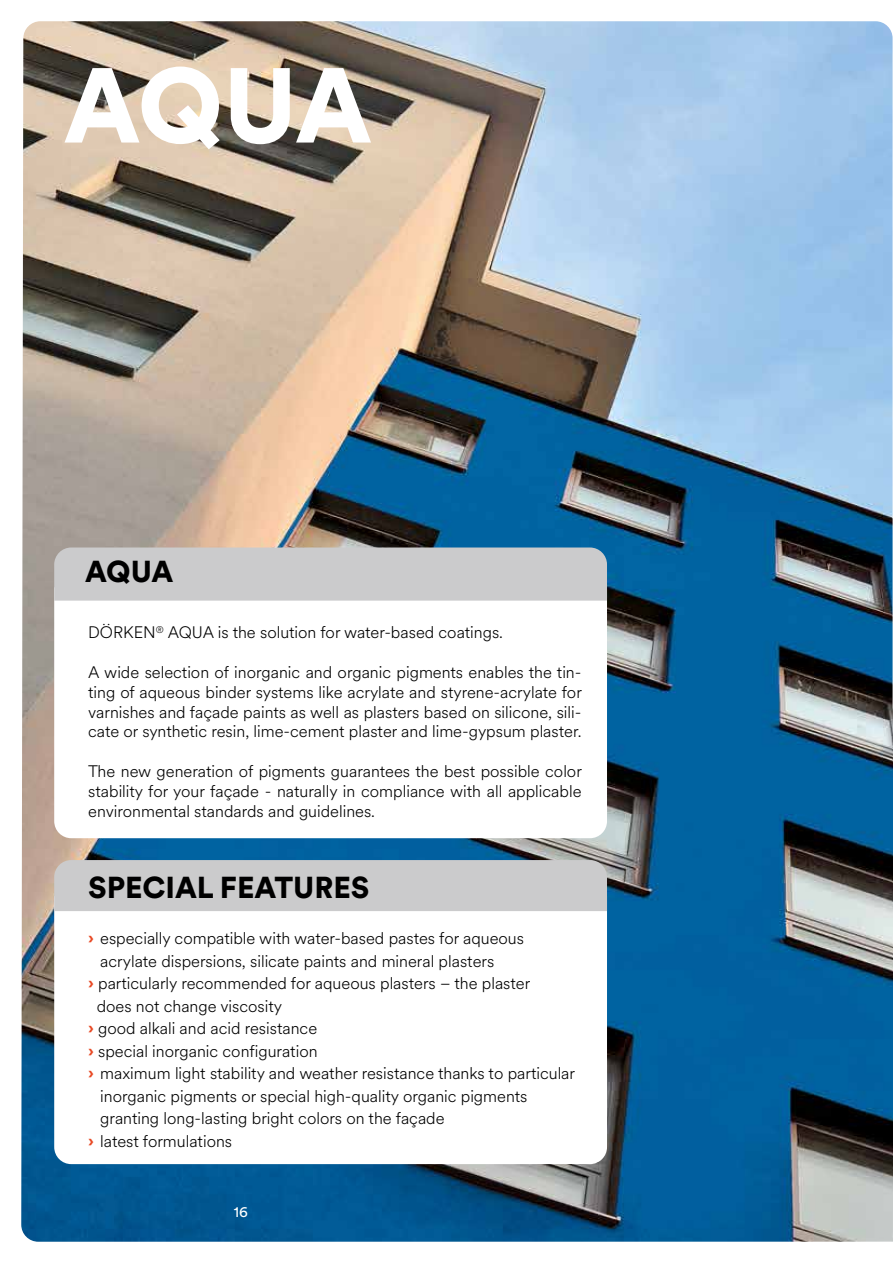
<style>
.page{position:relative;width:893px;height:1263px;background:#fff}
.page>*{position:absolute;margin:0;border:0;box-sizing:border-box;transform-origin:0 0}
.t1{font:900 105px "Circular XX";color:#fff}
.t2{font:900 30px "Circular XX";color:#000}
.t3{font:300 16.5px/19.8px "Circular XX";color:#000;text-align:justify}
.t4{font:15px "Circular XX";color:#fff}
.s1{font-weight:900;color:#e84924}
</style>
<div class="page">
<img style="left:21px;top:21px;width:872px;height:1221px">
<svg style="left:54px;top:601px;width:553px;height:237px"></svg>
<div style="left:54px;top:547px;width:553px;height:54px;background:#cbcbcc"></div>
<svg style="left:54px;top:911px;width:553px;height:253px"></svg>
<div style="left:54px;top:860px;width:553px;height:51px;background:#cbcbcc"></div>
<h1 class="t1" style="left:64px;top:32px;width:310px">AQUA</h1>
<h2 class="t2" style="left:85px;top:551px;width:90px">AQUA</h2>
<p class="t3" style="left:88px;top:622px;width:416px">DÖRKEN<sup>®</sup> AQUA is the solution for water-based coatings.</p>
<p class="t3" style="left:88px;top:661px;width:495px">A wide selection of inorganic and organic pigments enables the tin&shy;ting of aqueous binder systems like acrylate and styrene-acrylate for varnishes and façade paints as well as plasters based on silicone, sili&shy;cate or synthetic resin, lime-cement plaster and lime-gypsum plaster.</p>
<p class="t3" style="left:88px;top:760px;width:495px">The new generation of pigments guarantees the best possible color stability for your façade - naturally in compliance with all applicable environmental standards and guidelines.</p>
<h2 class="t2" style="left:88px;top:866px;width:283px">SPECIAL FEATURES</h2>
<p class="t3" style="left:88px;top:928px;width:437px"><span class="s1">›</span> especially compatible with water-based pastes for aqueous</p>
<p class="t3" style="left:100px;top:950px;width:396px">acrylate dispersions, silicate paints and mineral plasters</p>
<p class="t3" style="left:88px;top:973px;width:444px"><span class="s1">›</span> particularly recommended for aqueous plasters – the plaster</p>
<p class="t3" style="left:97px;top:995px;width:187px">does not change viscosity</p>
<p class="t3" style="left:88px;top:1018px;width:230px"><span class="s1">›</span> good alkali and acid resistance</p>
<p class="t3" style="left:88px;top:1040px;width:231px"><span class="s1">›</span> special inorganic configuration</p>
<p class="t3" style="left:88px;top:1063px;width:488px"><span class="s1">›</span> maximum light stability and weather resistance thanks to particular</p>
<p class="t3" style="left:100px;top:1085px;width:429px">inorganic pigments or special high-quality organic pigments</p>
<p class="t3" style="left:100px;top:1108px;width:346px">granting long-lasting bright colors on the façade</p>
<p class="t3" style="left:88px;top:1130px;width:145px"><span class="s1">›</span> latest formulations</p>
<p class="t4" style="left:234px;top:1201px;width:16px">16</p>
</div>
